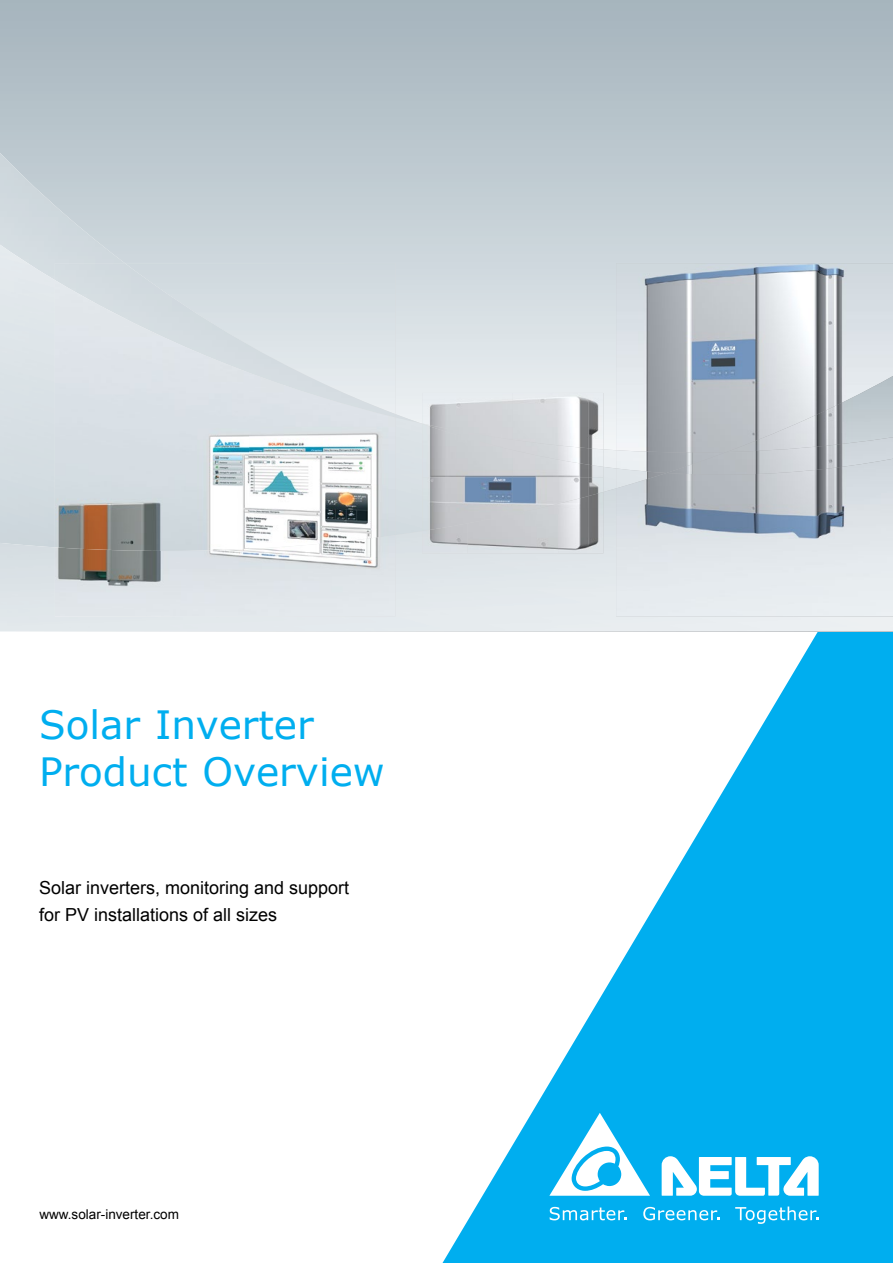
<style>
.page{position:relative;width:893px;height:1263px;background:#fff}
.page>*{position:absolute;margin:0;border:0;box-sizing:border-box;transform-origin:0 0}
.t1{font:39px/46.8px "Verdana";color:#00aeef}
.t2{font:18px/27px "Arial";color:#000}
.t3{font:13.5px "Arial";color:#000}
</style>
<div class="page">
<svg style="left:442px;top:631px;width:451px;height:632px;fill:#00aeef"></svg>
<svg style="left:662px;top:1156px;width:157px;height:40px"></svg>
<svg style="left:549px;top:1113px;width:101px;height:83px"></svg>
<svg style="left:550px;top:1207px;width:76px;height:13px"></svg>
<svg style="left:643px;top:1207px;width:76px;height:13px"></svg>
<svg style="left:735px;top:1206px;width:83px;height:18px"></svg>
<svg style="left:0;top:0;width:893px;height:263px;background:#b5c2c9"></svg>
<img style="left:0;top:153px;width:420px;height:92px">
<img style="left:0;top:245px;width:616px;height:243px">
<img style="left:55px;top:263px;width:340px;height:110px">
<img style="left:55px;top:280px;width:97px;height:255px">
<img style="left:152px;top:332px;width:98px;height:203px">
<img style="left:249px;top:373px;width:146px;height:162px">
<img style="left:55px;top:535px;width:340px;height:81px">
<img style="left:616px;top:263px;width:277px;height:187px">
<img style="left:616px;top:450px;width:50px;height:9px">
<img style="left:726px;top:376px;width:167px;height:61px">
<img style="left:666px;top:437px;width:227px;height:22px">
<img style="left:616px;top:459px;width:277px;height:157px">
<img style="left:422px;top:393px;width:91px;height:30px">
<img style="left:513px;top:393px;width:90px;height:111px">
<div style="left:422px;top:423px;width:136px;height:37px;background:#d3d6da"></div>
<img style="left:558px;top:445px;width:45px;height:22px">
<img style="left:422px;top:424px;width:91px;height:99px">
<img style="left:467px;top:504px;width:91px;height:49px">
<img style="left:558px;top:492px;width:45px;height:61px">
<img style="left:422px;top:523px;width:46px;height:30px">
<h1 class="t1" style="left:39px;top:701px;width:347px">Solar Inverter<br>Product Overview</h1>
<p class="t2" style="left:39px;top:874px;width:312px">Solar inverters, monitoring and support for PV installations of all sizes</p>
<p class="t3" style="left:39px;top:1206px;width:141px">www.solar-inverter.com</p>
</div>
